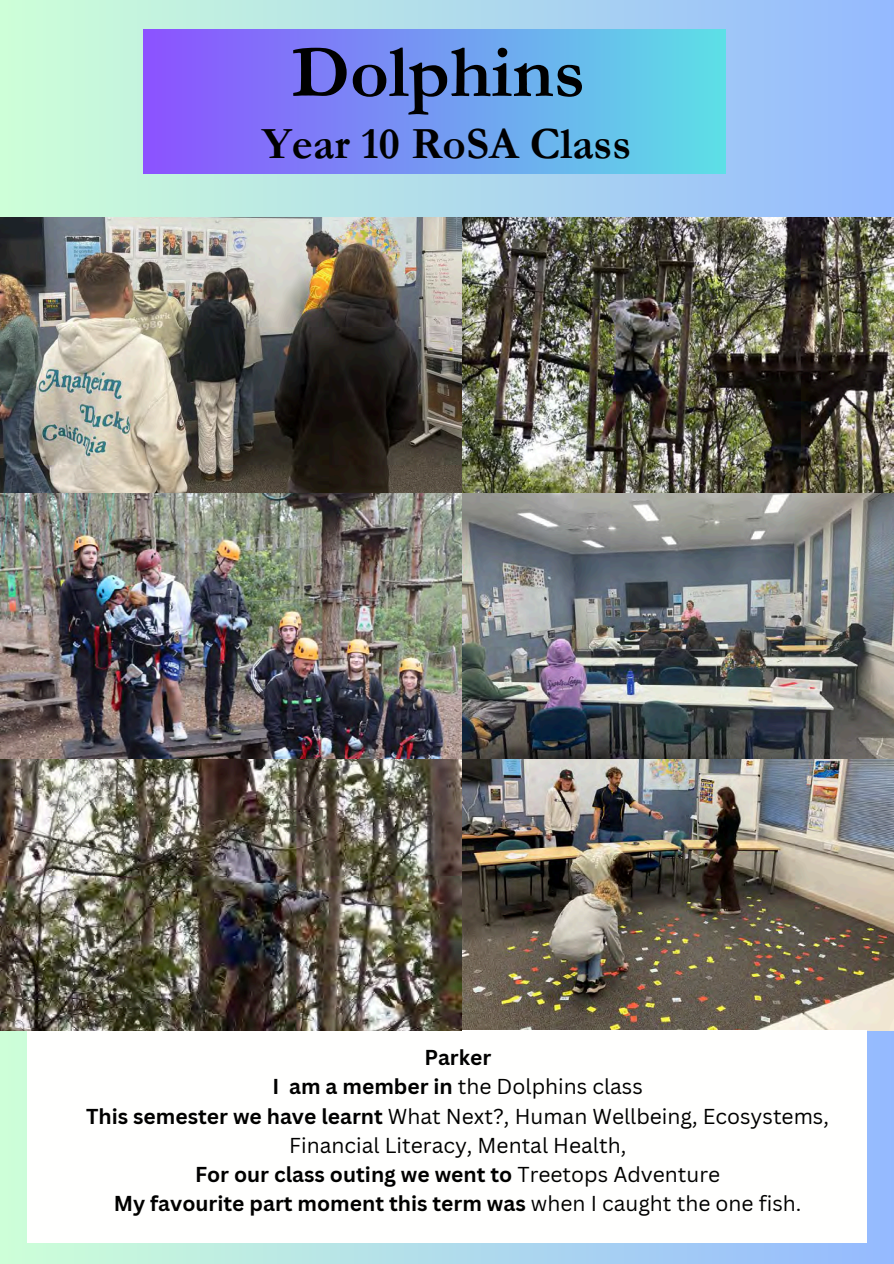
<style>
.page{position:relative;width:894px;height:1264px;background:#fff}
.page>*{position:absolute;margin:0;border:0;box-sizing:border-box;transform-origin:0 0}
.t1{font:700 75px "Garamond";color:#000}
.t2{font:700 45px "Garamond";color:#000}
.t3{font:21px/29.2px "Canva Sans";color:#000;text-align:center}
.t4{font:700 21px "Canva Sans";color:#000}
.s1{font-weight:700}
.s2{font-weight:400}
</style>
<div class="page">
<div style="left:0;top:0;width:893px;height:1263px;background:linear-gradient(to right,#ceffd8,#96bbff)"></div>
<div style="left:143px;top:29px;width:582px;height:144px;background:linear-gradient(to right,#8c52ff,#5ddfe6)"></div>
<img style="left:461px;top:217px;width:432px;height:276px">
<img style="left:0;top:217px;width:461px;height:276px">
<img style="left:461px;top:493px;width:432px;height:266px">
<img style="left:461px;top:759px;width:432px;height:271px">
<div style="left:27px;top:1030px;width:839px;height:212px;background:#fffffe"></div>
<img style="left:0;top:493px;width:461px;height:537px">
<p class="t1" style="left:291px;top:32px;width:295px">Dolphins</p>
<p class="t2" style="left:262px;top:120px;width:370px">Year 10 RoSA Class</p>
<p class="t4" style="left:424px;top:1042px;width:68px">Parker</p>
<p class="t3" style="left:272px;top:1071px;width:372px"><span class="s1">I am a member in</span> the Dolphins class</p>
<p class="t3" style="left:86px;top:1100px;width:744px"><span class="s1">This semester we have learnt</span> What Next?, Human Wellbeing, Ecosystems,<br>Financial Literacy, Mental Health,</p>
<p class="t4" style="left:195px;top:1159px;width:526px">For our class outing we went to <span class="s2">Treetops Adventure</span></p>
<p class="t4" style="left:114px;top:1188px;width:689px">My favourite part moment this term was <span class="s2">when I caught the one fish.</span></p>
</div>
